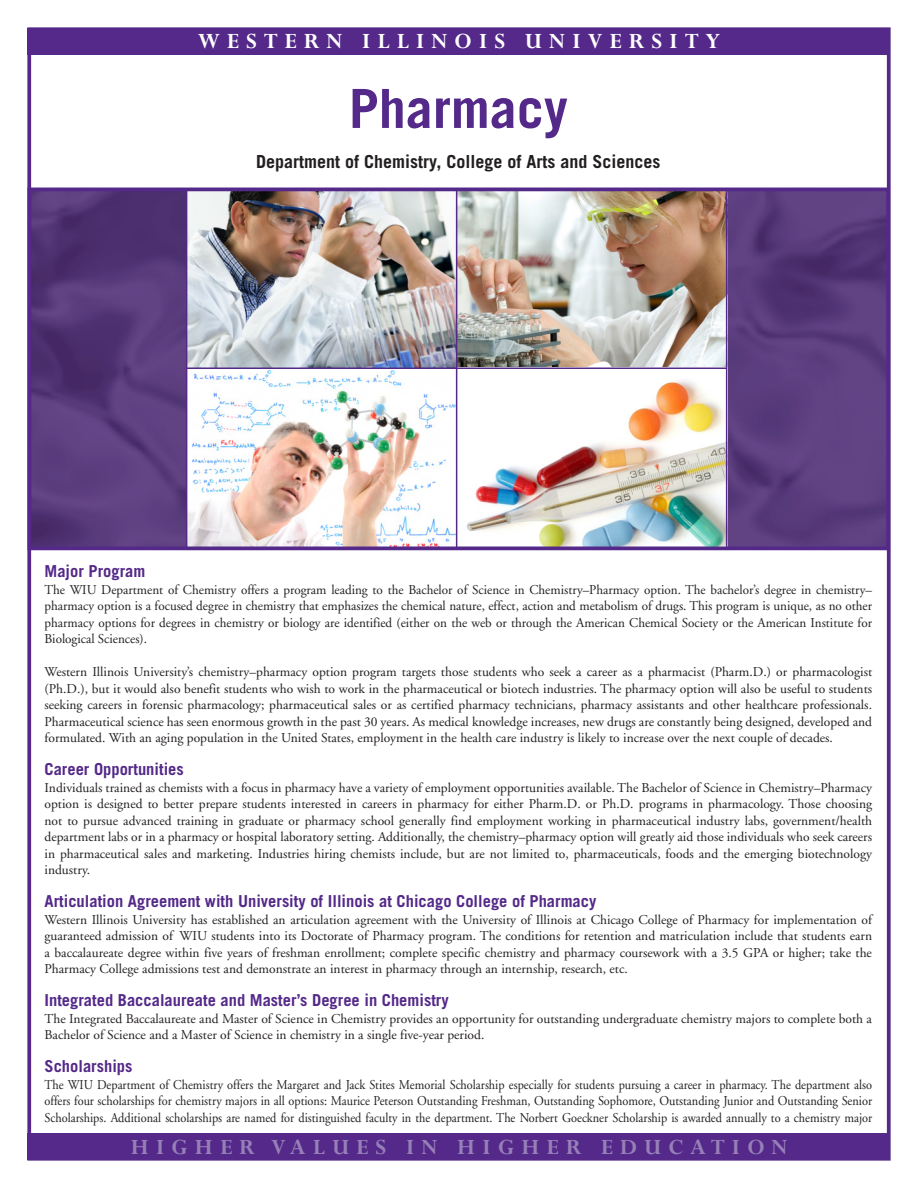
<style>
.page{position:relative;width:918px;height:1188px;background:#fff}
.page>*{position:absolute;margin:0;border:0;box-sizing:border-box;transform-origin:0 0}
.heading_main{font:700 54px "Trade Gothic";color:#542989}
.t1{font:700 24px "Perpetua";letter-spacing:.29em;color:#9780b8}
.t2{font:700 24px "Perpetua";letter-spacing:.29em;color:#fff}
.heading_sub_a{font:700 18px "Trade Gothic";color:#231f20}
.heading_sub_b{font:700 16.5px "Trade Gothic";color:#542989}
.unindented_0___A{font:13.5px/16.5px "Adobe Garamond";color:#231f20;text-align:justify}
.unindented_0___A-2{font:13.5px/16.5px "Adobe Garamond";color:#231f20;text-align:justify;scale:.91 1}
</style>
<div class="page">
<img style="left:33px;top:193px;width:852px;height:352px">
<div style="left:28px;top:28px;width:862px;height:27px;background:#542989"></div>
<div style="left:28px;top:1133px;width:862px;height:27px;background:#542989"></div>
<img style="left:187px;top:193px;width:539px;height:352px">
<hr style="left:456px;top:190px;width:1px;height:359px;background:#542989">
<hr style="left:187px;top:368px;width:540px;height:1px;background:#542989">
<hr style="left:726px;top:190px;width:1px;height:358px;background:#542989">
<hr style="left:186px;top:190px;width:1px;height:358px;background:#542989">
<div style="left:28px;top:188px;width:862px;height:362px;border:4px solid #542989"></div>
<p class="t2" style="left:198px;top:29px;width:524px">WESTERN ILLINOIS UNIVERSITY</p>
<p class="heading_main" style="left:349px;top:76px;width:220px">Pharmacy</p>
<p class="heading_sub_a" style="left:256px;top:150px;width:406px">Department of Chemistry, College of Arts and Sciences</p>
<p class="heading_sub_b" style="left:45px;top:561px;width:102px">Major Program</p>
<p class="unindented_0___A" style="left:45px;top:581px;width:829px">The WIU Department of Chemistry offers a program leading to the Bachelor of Science in Chemistry–Pharmacy option. The bachelor’s degree in chemistry– pharmacy option is a focused degree in chemistry that emphasizes the chemical nature, effect, action and metabolism of drugs. This program is unique, as no other pharmacy options for degrees in chemistry or biology are identified (either on the web or through the American Chemical Society or the American Institute for Biological Sciences).</p>
<p class="unindented_0___A" style="left:45px;top:664px;width:829px">Western Illinois University’s chemistry–pharmacy option program targets those students who seek a career as a pharmacist (Pharm.D.) or pharmacologist (Ph.D.), but it would also benefit students who wish to work in the pharmaceutical or biotech industries. The pharmacy option will also be useful to students seeking careers in forensic pharmacology; pharmaceutical sales or as certified pharmacy technicians, pharmacy assistants and other healthcare professionals.<br>Pharmaceutical science has seen enormous growth in the past 30 years. As medical knowledge increases, new drugs are constantly being designed, developed and formulated. With an aging population in the United States, employment in the health care industry is likely to increase over the next couple of decades.</p>
<p class="heading_sub_b" style="left:45px;top:759px;width:141px">Career Opportunities</p>
<p class="unindented_0___A" style="left:45px;top:779px;width:829px">Individuals trained as chemists with a focus in pharmacy have a variety of employment opportunities available. The Bachelor of Science in Chemistry–Pharmacy option is designed to better prepare students interested in careers in pharmacy for either Pharm.D. or Ph.D. programs in pharmacology. Those choosing not to pursue advanced training in graduate or pharmacy school generally find employment working in pharmaceutical industry labs, government/health department labs or in a pharmacy or hospital laboratory setting. Additionally, the chemistry–pharmacy option will greatly aid those individuals who seek careers in pharmaceutical sales and marketing. Industries hiring chemists include, but are not limited to, pharmaceuticals, foods and the emerging biotechnology industry.</p>
<p class="heading_sub_b" style="left:45px;top:891px;width:553px">Articulation Agreement with University of Illinois at Chicago College of Pharmacy</p>
<p class="unindented_0___A" style="left:45px;top:911px;width:829px">Western Illinois University has established an articulation agreement with the University of Illinois at Chicago College of Pharmacy for implementation of guaranteed admission of WIU students into its Doctorate of Pharmacy program. The conditions for retention and matriculation include that students earn a baccalaureate degree within five years of freshman enrollment; complete specific chemistry and pharmacy coursework with a 3.5 GPA or higher; take the Pharmacy College admissions test and demonstrate an interest in pharmacy through an internship, research, etc.</p>
<p class="heading_sub_b" style="left:45px;top:990px;width:406px">Integrated Baccalaureate and Master’s Degree in Chemistry</p>
<p class="unindented_0___A" style="left:45px;top:1010px;width:829px">The Integrated Baccalaureate and Master of Science in Chemistry provides an opportunity for outstanding undergraduate chemistry majors to complete both a<br>Bachelor of Science and a Master of Science in chemistry in a single five-year period.</p>
<p class="heading_sub_b" style="left:45px;top:1056px;width:89px">Scholarships</p>
<p class="unindented_0___A-2" style="left:45px;top:1076px;width:911px">The WIU Department of Chemistry offers the Margaret and Jack Stites Memorial Scholarship especially for students pursuing a career in pharmacy. The department also offers four scholarships for chemistry majors in all options: Maurice Peterson Outstanding Freshman, Outstanding Sophomore, Outstanding Junior and Outstanding Senior Scholarships. Additional scholarships are named for distinguished faculty in the department. The Norbert Goeckner Scholarship is awarded annually to a chemistry major</p>
<p class="t1" style="left:130px;top:1134px;width:659px">HIGHER VALUES IN HIGHER EDUCATION</p>
</div>
